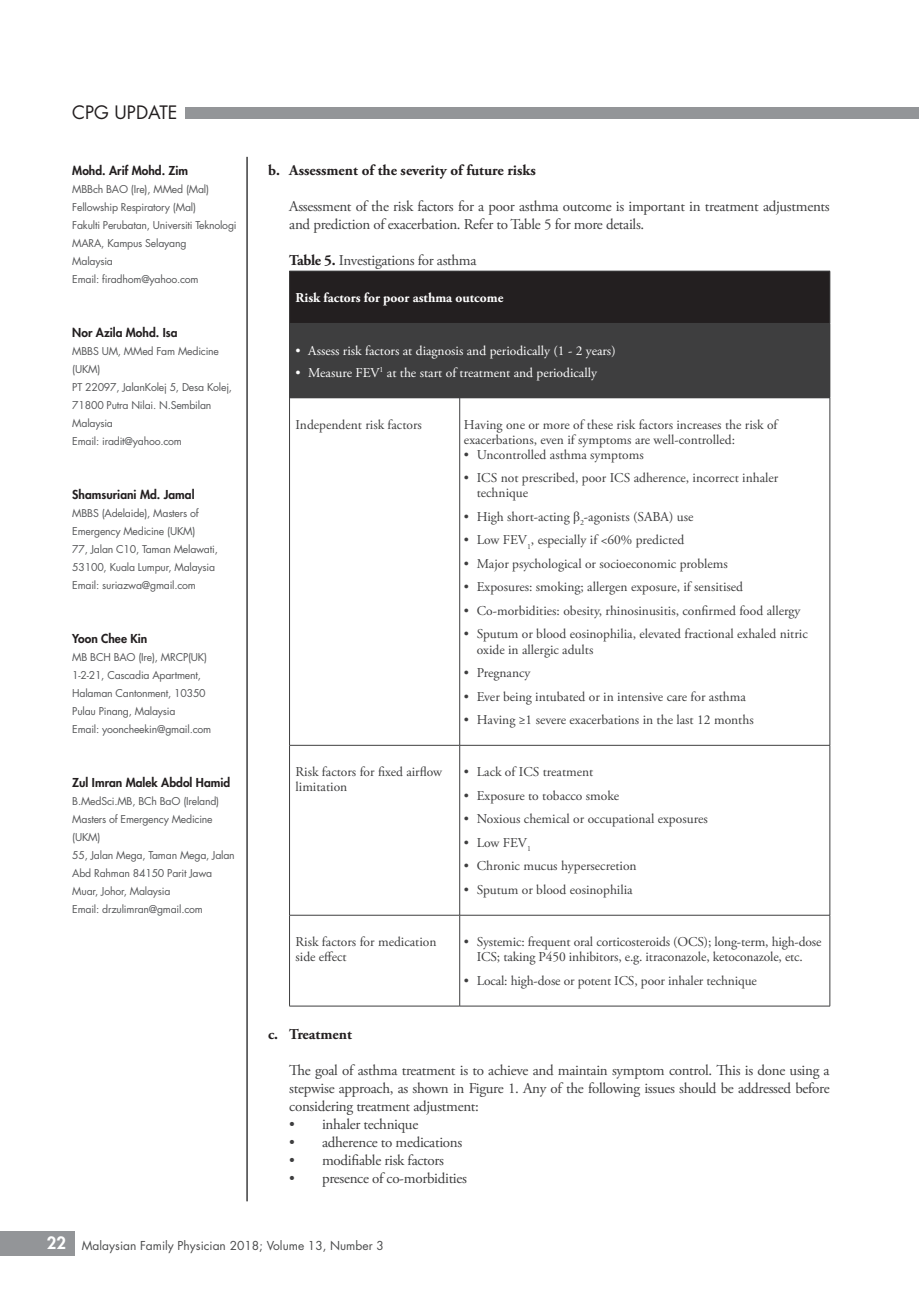
<style>
.page{position:relative;width:919px;height:1289px;background:#fff}
.page>*{position:absolute;margin:0;border:0;box-sizing:border-box;transform-origin:0 0}
.t1{font:18px "Futura Std";color:#231f20}
.t2{font:800 16.5px "Futura Std";color:#fff}
.t3{font:15px/18px "Adobe Garamond Pro";letter-spacing:-.02em;color:#3e3e3f}
.t4{font:700 15px "Adobe Garamond Pro";color:#231f20}
.t5{font:13.5px/15px "Adobe Garamond Pro";color:#3e3e3f}
.t6{font:13.5px "Adobe Garamond Pro";color:#fff}
.t7{font:700 13.5px "Adobe Garamond Pro";color:#fff}
.t8{font:800 12px "Futura Std";color:#231f20}
.t9{font:12px "Futura Std";color:#4b4c4d}
.t10{font:10.5px/18px "Futura Std";letter-spacing:-.02em;color:#57585a}
.s1{font-weight:700;color:#231f20}
.s2{font-family:"Times New Roman"}
</style>
<div class="page">
<div style="left:0;top:1231px;width:75px;height:24px;background:#939598"></div>
<div style="left:185px;top:107px;width:721px;height:12px;background:#939598"></div>
<div style="left:906px;top:107px;width:12px;height:12px;background:#939598"></div>
<hr style="left:246px;top:157px;width:2px;height:1044px;background:#3e3e3f">
<div style="left:289px;top:271px;width:540px;height:52px;background:#231f20"></div>
<div style="left:289px;top:323px;width:540px;height:75px;background:#3e3e3f"></div>
<hr style="left:289px;top:271px;width:170px;height:1px;background:#3e3e3f">
<hr style="left:289px;top:271px;width:1px;height:52px;background:#3e3e3f">
<hr style="left:459px;top:271px;width:371px;height:1px;background:#3e3e3f">
<hr style="left:829px;top:271px;width:1px;height:52px;background:#3e3e3f">
<hr style="left:459px;top:323px;width:371px;height:1px;background:#3e3e3f">
<hr style="left:829px;top:324px;width:1px;height:73px;background:#3e3e3f">
<hr style="left:289px;top:398px;width:1px;height:347px;background:#3e3e3f">
<hr style="left:459px;top:397px;width:371px;height:1px;background:#3e3e3f">
<hr style="left:459px;top:398px;width:1px;height:347px;background:#3e3e3f">
<hr style="left:829px;top:398px;width:1px;height:347px;background:#3e3e3f">
<hr style="left:289px;top:745px;width:170px;height:1px;background:#3e3e3f">
<hr style="left:289px;top:745px;width:1px;height:170px;background:#3e3e3f">
<hr style="left:459px;top:745px;width:371px;height:1px;background:#3e3e3f">
<hr style="left:459px;top:745px;width:1px;height:170px;background:#3e3e3f">
<hr style="left:829px;top:745px;width:1px;height:170px;background:#3e3e3f">
<hr style="left:289px;top:915px;width:170px;height:1px;background:#3e3e3f">
<hr style="left:289px;top:915px;width:1px;height:90px;background:#3e3e3f">
<hr style="left:459px;top:915px;width:371px;height:1px;background:#3e3e3f">
<hr style="left:459px;top:915px;width:1px;height:90px;background:#3e3e3f">
<hr style="left:829px;top:915px;width:1px;height:90px;background:#3e3e3f">
<hr style="left:289px;top:1005px;width:170px;height:1px;background:#3e3e3f">
<hr style="left:459px;top:1005px;width:371px;height:1px;background:#3e3e3f">
<h1 class="t1" style="left:72px;top:101px;width:107px">CPG UPDATE</h1>
<p class="t8" style="left:72px;top:163px;width:117px">Mohd. Arif Mohd. Zim</p>
<p class="t10" style="left:72px;top:180px;width:166px">MBBch BAO (Ire), MMed (Mal)<br>Fellowship Respiratory (Mal)<br>Fakulti Perubatan, Universiti Teknologi<br>MARA, Kampus Selayang<br>Malaysia<br>Email: firadhom@yahoo.com</p>
<p class="t8" style="left:72px;top:325px;width:107px">Nor Azila Mohd. Isa</p>
<p class="t10" style="left:72px;top:342px;width:161px">MBBS UM, MMed Fam Medicine (UKM)<br>PT 22097, JalanKolej 5, Desa Kolej,<br>71800 Putra Nilai. N.Sembilan<br>Malaysia<br>Email: iradit@yahoo.com</p>
<p class="t8" style="left:72px;top:487px;width:124px">Shamsuriani Md. Jamal</p>
<p class="t10" style="left:72px;top:504px;width:147px">MBBS (Adelaide), Masters of<br>Emergency Medicine (UKM)<br>77, Jalan C10, Taman Melawati,<br>53100, Kuala Lumpur, Malaysia<br>Email: suriazwa@gmail.com</p>
<p class="t8" style="left:72px;top:631px;width:77px">Yoon Chee Kin</p>
<p class="t10" style="left:72px;top:648px;width:140px">MB BCH BAO (Ire), MRCP(UK)<br>1-2-21, Cascadia Apartment,<br>Halaman Cantonment, 10350<br>Pulau Pinang, Malaysia<br>Email: yooncheekin@gmail.com</p>
<p class="t8" style="left:72px;top:775px;width:159px">Zul Imran Malek Abdol Hamid</p>
<p class="t10" style="left:72px;top:792px;width:164px">B.MedSci.MB, BCh BaO (Ireland)<br>Masters of Emergency Medicine (UKM)<br>55, Jalan Mega, Taman Mega, Jalan<br>Abd Rahman 84150 Parit Jawa<br>Muar, Johor, Malaysia<br>Email: drzulimran@gmail.com</p>
<p class="t4" style="left:268px;top:161px;width:269px">b. Assessment of the severity of future risks</p>
<p class="t3" style="left:289px;top:198px;width:542px">Assessment of the risk factors for a poor asthma outcome is important in treatment adjustments and prediction of exacerbation. Refer to Table 5 for more details.</p>
<p class="t3" style="left:289px;top:252px;width:189px"><span class="s1">Table 5.</span> Investigations for asthma</p>
<p class="t7" style="left:295px;top:290px;width:209px">Risk factors for poor asthma outcome</p>
<p class="t6" style="left:295px;top:342px;width:321px">• Assess risk factors at diagnosis and periodically (1 - 2 years)</p>
<p class="t6" style="left:295px;top:364px;width:303px">• Measure FEV<sup>1</sup> at the start of treatment and periodically</p>
<p class="t5" style="left:295px;top:417px;width:128px">Independent risk factors</p>
<p class="t5" style="left:464px;top:417px;width:315px">Having one or more of these risk factors increases the risk of exacerbations, even if symptoms are well-controlled:</p>
<p class="t5" style="left:464px;top:447px;width:181px">• Uncontrolled asthma symptoms</p>
<p class="t5" style="left:476px;top:471px;width:303px;text-indent:-13px">• ICS not prescribed, poor ICS adherence, incorrect inhaler technique</p>
<p class="t5" style="left:464px;top:509px;width:231px">• High short-acting <span class="s2">β</span><sub>2</sub>-agonists (SABA) use</p>
<p class="t5" style="left:464px;top:533px;width:222px">• Low FEV<sub>1</sub>, especially if &lt;60% predicted</p>
<p class="t5" style="left:464px;top:556px;width:265px">• Major psychological or socioeconomic problems</p>
<p class="t5" style="left:464px;top:580px;width:280px">• Exposures: smoking; allergen exposure, if sensitised</p>
<p class="t5" style="left:464px;top:603px;width:338px">• Co-morbidities: obesity, rhinosinusitis, confirmed food allergy</p>
<p class="t5" style="left:476px;top:627px;width:332px;text-indent:-13px">• Sputum or blood eosinophilia, elevated fractional exhaled nitric oxide in allergic adults</p>
<p class="t5" style="left:464px;top:665px;width:68px">• Pregnancy</p>
<p class="t5" style="left:464px;top:689px;width:283px">• Ever being intubated or in intensive care for asthma</p>
<p class="t5" style="left:464px;top:712px;width:291px">• Having ≥1 severe exacerbations in the last 12 months</p>
<p class="t5" style="left:295px;top:765px;width:148px">Risk factors for fixed airflow limitation</p>
<p class="t5" style="left:464px;top:765px;width:131px">• Lack of ICS treatment</p>
<p class="t5" style="left:464px;top:788px;width:157px">• Exposure to tobacco smoke</p>
<p class="t5" style="left:464px;top:812px;width:245px">• Noxious chemical or occupational exposures</p>
<p class="t5" style="left:464px;top:835px;width:68px">• Low FEV<sub>1</sub></p>
<p class="t5" style="left:464px;top:859px;width:174px">• Chronic mucus hypersecretion</p>
<p class="t5" style="left:464px;top:882px;width:170px">• Sputum or blood eosinophilia</p>
<p class="t5" style="left:295px;top:935px;width:142px">Risk factors for medication side effect</p>
<p class="t5" style="left:464px;top:935px;width:359px;text-align:center">• Systemic: frequent oral corticosteroids (OCS); long-term, high-dose<br>ICS; taking P450 inhibitors, e.g. itraconazole, ketoconazole, etc.</p>
<p class="t5" style="left:464px;top:973px;width:294px">• Local: high-dose or potent ICS, poor inhaler technique</p>
<p class="t4" style="left:268px;top:1025px;width:85px">c. Treatment</p>
<p class="t3" style="left:289px;top:1062px;width:542px;text-align:justify">The goal of asthma treatment is to achieve and maintain symptom control. This is done using a stepwise approach, as shown in Figure 1. Any of the following issues should be addressed before considering treatment adjustment:</p>
<p class="t3" style="left:289px;top:1116px;width:130px">• inhaler technique</p>
<p class="t3" style="left:289px;top:1134px;width:174px">• adherence to medications</p>
<p class="t3" style="left:289px;top:1152px;width:156px">• modifiable risk factors</p>
<p class="t3" style="left:289px;top:1170px;width:179px">• presence of co-morbidities</p>
<p class="t2" style="left:47px;top:1232px;width:21px">22</p>
<p class="t9" style="left:82px;top:1237px;width:303px">Malaysian Family Physician 2018; Volume 13, Number 3</p>
</div>
